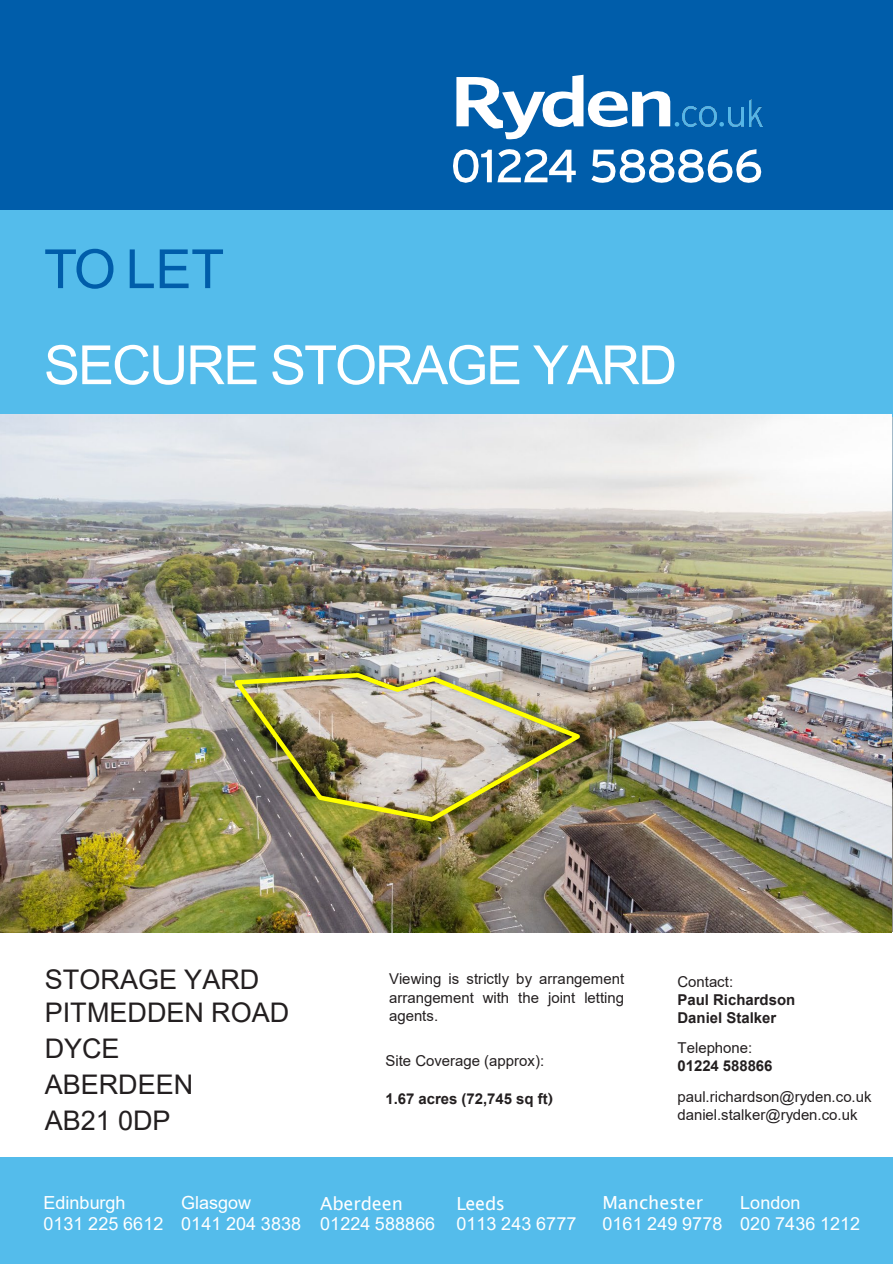
<style>
.page{position:relative;width:893px;height:1264px;background:#fff}
.page>*{position:absolute;margin:0;border:0;box-sizing:border-box;transform-origin:0 0}
.t1{font:54px/96px "Arial";letter-spacing:-.035em;color:#fff}
.t2{font:27px/36px "Arial";color:#231f20}
.t3{font:18px "Arial";letter-spacing:.005em;color:#fff}
.t4{font:18px "Lucida Sans";letter-spacing:-.005em;color:#fff}
.t5{font:15px/18.3px "Arial";color:#231f20;text-align:justify}
.t6{font:700 15px/18.3px "Arial";color:#231f20}
.s1{color:#005daa}
.s2{font-family:"Lucida Sans";font-weight:600}
.s3{font-weight:400}
</style>
<div class="page">
<div style="left:0;top:1156px;width:892px;height:107px;background:#54bceb"></div>
<div style="left:0;top:0;width:892px;height:211px;background:#005daa"></div>
<div style="left:0;top:210px;width:892px;height:211px;background:#54bceb"></div>
<img style="left:682px;top:107px;width:14px;height:20px">
<img style="left:699px;top:107px;width:17px;height:20px">
<svg style="left:719px;top:122px;width:5px;height:5px"></svg>
<img style="left:728px;top:107px;width:15px;height:20px">
<img style="left:749px;top:100px;width:13px;height:26px">
<svg style="left:453px;top:149px;width:122px;height:34px"></svg>
<svg style="left:456px;top:75px;width:223px;height:64px"></svg>
<svg style="left:591px;top:149px;width:170px;height:34px"></svg>
<img style="left:0;top:415px;width:891px;height:516px">
<img style="left:231px;top:670px;width:357px;height:153px">
<h1 class="t1" style="left:44px;top:221px;width:634px"><span class="s1">TO LET<br></span>SECURE STORAGE YARD</h1>
<p class="t2" style="left:45px;top:961px;width:216px">STORAGE YARD</p>
<p class="t2" style="left:45px;top:994px;width:246px">PITMEDDEN ROAD<br>DYCE</p>
<p class="t2" style="left:45px;top:1066px;width:150px">ABERDEEN</p>
<p class="t2" style="left:45px;top:1102px;width:127px">AB21 0DP</p>
<p class="t5" style="left:389px;top:969px;width:236px">Viewing is strictly by arrangement arrangement with the joint letting agents.</p>
<p class="t5" style="left:385px;top:1051px;width:160px">Site Coverage (approx):</p>
<p class="t6" style="left:385px;top:1089px;width:169px">1.67 acres (72,745 sq ft<span class="s2">)</span></p>
<p class="t5" style="left:677px;top:972px;width:57px">Contact:</p>
<p class="t6" style="left:677px;top:990px;width:119px">Paul Richardson<br>Daniel Stalker</p>
<p class="t6" style="left:677px;top:1037px;width:97px"><span class="s3">Telephone:<br></span>01224 588866</p>
<p class="t5" style="left:677px;top:1087px;width:195px">paul.richardson@ryden.co.uk daniel.stalker@ryden.co.uk</p>
<p class="t3" style="left:43px;top:1190px;width:84px">Edinburgh</p>
<p class="t3" style="left:181px;top:1190px;width:72px">Glasgow</p>
<p class="t4" style="left:320px;top:1192px;width:84px">Aberdeen</p>
<p class="t4" style="left:456px;top:1192px;width:50px">Leeds</p>
<p class="t3" style="left:43px;top:1211px;width:534px">0131 225 6612 0141 204 3838 01224 588866 0113 243 6777</p>
<p class="t4" style="left:602px;top:1192px;width:102px">Manchester</p>
<p class="t3" style="left:740px;top:1190px;width:62px">London</p>
<p class="t3" style="left:602px;top:1211px;width:259px">0161 249 9778 020 7436 1212</p>
</div>
